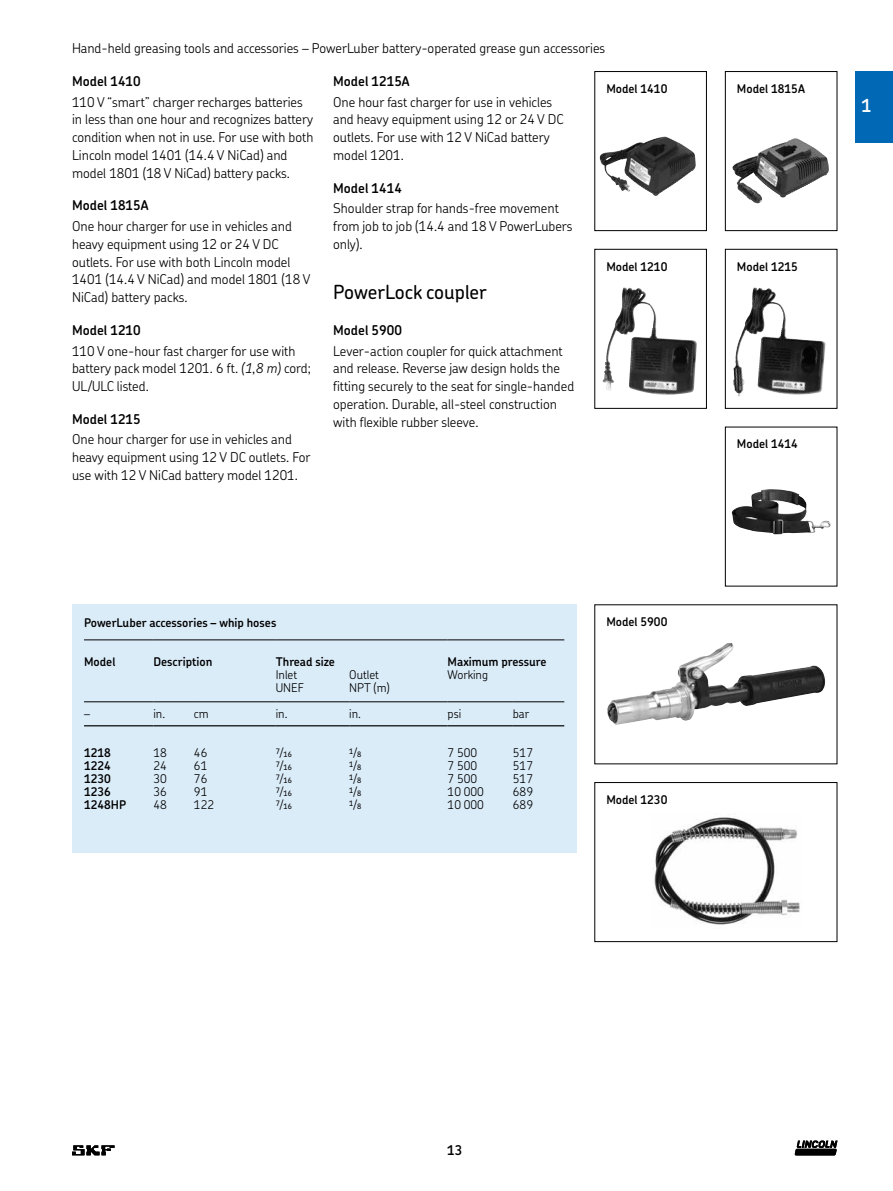
<style>
.page{position:relative;width:893px;height:1191px;background:#fff}
.page>*{position:absolute;margin:0;border:0;box-sizing:border-box;transform-origin:0 0}
.t1{font:500 19.5px "SKF Chevin";color:#000}
.t2{font:600 18px "SKF Chevin";color:#fff}
.t3{font:300 13.5px/17.9px "SKF Chevin";color:#000}
.t4{font:600 13.5px "SKF Chevin";color:#000}
.t5{font:600 12px "SKF Chevin";color:#000}
.t6{font:300 12px/13px "SKF Chevin";color:#000}
.t7{font:500 7.5px "SKF Chevin";color:#000}
.s1{font-style:italic}
.s2{font-weight:300;font-size:12px}
</style>
<div class="page">
<svg style="left:72px;top:1145px;width:43px;height:10px"></svg>
<svg style="left:794px;top:1140px;width:43px;height:15px"></svg>
<div style="left:855px;top:71px;width:37px;height:71px;background:#0068b5"></div>
<div style="left:72px;top:604px;width:504px;height:249px;background:#dbecf9"></div>
<img style="left:731px;top:489px;width:99px;height:45px">
<img style="left:732px;top:139px;width:73px;height:64px">
<div style="left:724px;top:71px;width:113px;height:160px;border:1px solid #000"></div>
<svg style="left:624px;top:287px;width:73px;height:108px"></svg>
<img style="left:602px;top:287px;width:22px;height:104px">
<div style="left:594px;top:249px;width:112px;height:160px;border:1px solid #000"></div>
<svg style="left:754px;top:287px;width:72px;height:108px"></svg>
<img style="left:733px;top:288px;width:21px;height:108px">
<div style="left:724px;top:249px;width:113px;height:160px;border:1px solid #000"></div>
<img style="left:654px;top:817px;width:146px;height:108px">
<div style="left:594px;top:782px;width:243px;height:160px;border:1px solid #000"></div>
<img style="left:599px;top:137px;width:65px;height:55px">
<div style="left:594px;top:71px;width:112px;height:160px;border:1px solid #000"></div>
<hr style="left:84px;top:640px;width:69px;height:1px;background:#000">
<hr style="left:153px;top:640px;width:123px;height:1px;background:#000">
<hr style="left:276px;top:640px;width:171px;height:1px;background:#000">
<hr style="left:447px;top:640px;width:117px;height:1px;background:#000">
<hr style="left:84px;top:702px;width:69px;height:1px;background:#000">
<hr style="left:84px;top:725px;width:69px;height:1px;background:#000">
<hr style="left:153px;top:702px;width:41px;height:1px;background:#000">
<hr style="left:153px;top:725px;width:41px;height:1px;background:#000">
<hr style="left:194px;top:702px;width:82px;height:1px;background:#000">
<hr style="left:194px;top:725px;width:82px;height:1px;background:#000">
<hr style="left:276px;top:702px;width:73px;height:1px;background:#000">
<hr style="left:276px;top:725px;width:73px;height:1px;background:#000">
<hr style="left:349px;top:702px;width:98px;height:1px;background:#000">
<hr style="left:349px;top:725px;width:98px;height:1px;background:#000">
<hr style="left:447px;top:702px;width:66px;height:1px;background:#000">
<hr style="left:447px;top:725px;width:66px;height:1px;background:#000">
<hr style="left:513px;top:702px;width:51px;height:1px;background:#000">
<hr style="left:513px;top:725px;width:51px;height:1px;background:#000">
<img style="left:607px;top:643px;width:139px;height:82px">
<p class="t3" style="left:72px;top:39px;width:534px">Hand-held greasing tools and accessories – PowerLuber battery-operated grease gun accessories</p>
<p class="t4" style="left:72px;top:72px;width:70px">Model 1410</p>
<p class="t3" style="left:72px;top:93px;width:243px">110 V “smart” charger recharges batteries in less than one hour and recognizes battery condition when not in use. For use with both Lincoln model 1401 (14.4 V NiCad) and model 1801 (18 V NiCad) battery packs.</p>
<p class="t4" style="left:72px;top:197px;width:78px">Model 1815A</p>
<p class="t3" style="left:72px;top:217px;width:240px">One hour charger for use in vehicles and heavy equipment using 12 or 24 V DC outlets. For use with both Lincoln model 1401 (14.4 V NiCad) and model 1801 (18 V NiCad) battery packs.</p>
<p class="t4" style="left:72px;top:321px;width:70px">Model 1210</p>
<p class="t3" style="left:72px;top:341px;width:240px">110 V one-hour fast charger for use with battery pack model 1201. 6 ft. <span class="s1">(1,8 m)</span> cord;<br>UL/ULC listed.</p>
<p class="t4" style="left:72px;top:410px;width:70px">Model 1215</p>
<p class="t3" style="left:72px;top:430px;width:240px">One hour charger for use in vehicles and heavy equipment using 12 V DC outlets. For use with 12 V NiCad battery model 1201.</p>
<p class="t4" style="left:333px;top:72px;width:78px">Model 1215A</p>
<p class="t3" style="left:333px;top:93px;width:232px">One hour fast charger for use in vehicles and heavy equipment using 12 or 24 V DC outlets. For use with 12 V NiCad battery model 1201.</p>
<p class="t4" style="left:333px;top:179px;width:70px">Model 1414</p>
<p class="t3" style="left:333px;top:199px;width:241px">Shoulder strap for hands-free movement from job to job (14.4 and 18 V PowerLubers only).</p>
<h1 class="t1" style="left:333px;top:279px;width:155px">PowerLock coupler</h1>
<p class="t4" style="left:333px;top:321px;width:70px">Model 5900</p>
<p class="t3" style="left:333px;top:341px;width:242px">Lever-action coupler for quick attachment and release. Reverse jaw design holds the fitting securely to the seat for single-handed operation. Durable, all-steel construction with flexible rubber sleeve.</p>
<p class="t5" style="left:606px;top:81px;width:63px">Model 1410</p>
<p class="t5" style="left:736px;top:81px;width:69px">Model 1815A</p>
<p class="t5" style="left:606px;top:258px;width:63px">Model 1210</p>
<p class="t5" style="left:736px;top:258px;width:63px">Model 1215</p>
<p class="t5" style="left:736px;top:436px;width:63px">Model 1414</p>
<p class="t5" style="left:84px;top:614px;width:194px">PowerLuber accessories – whip hoses</p>
<p class="t5" style="left:84px;top:653px;width:33px">Model</p>
<p class="t5" style="left:153px;top:653px;width:60px">Description</p>
<p class="t5" style="left:276px;top:653px;width:61px">Thread size</p>
<p class="t5" style="left:447px;top:653px;width:100px">Maximum pressure</p>
<p class="t6" style="left:276px;top:668px;width:30px">Inlet<br>UNEF</p>
<p class="t6" style="left:349px;top:668px;width:42px">Outlet<br>NPT (m)</p>
<p class="t6" style="left:447px;top:668px;width:42px">Working</p>
<p class="t6" style="left:84px;top:707px;width:7px">–</p>
<p class="t6" style="left:153px;top:707px;width:57px">in. cm</p>
<p class="t6" style="left:276px;top:707px;width:13px">in.</p>
<p class="t6" style="left:349px;top:707px;width:13px">in.</p>
<p class="t6" style="left:447px;top:707px;width:15px">psi</p>
<p class="t6" style="left:513px;top:707px;width:18px">bar</p>
<p class="t5" style="left:84px;top:745px;width:28px">1218</p>
<p class="t6" style="left:153px;top:746px;width:15px">18</p>
<p class="t6" style="left:194px;top:746px;width:15px">46</p>
<p class="t7" style="left:276px;top:749px;width:18px">7<span class="s2">/</span>16</p>
<p class="t7" style="left:349px;top:748px;width:14px">1<span class="s2">/</span>8</p>
<p class="t6" style="left:447px;top:746px;width:31px">7 500</p>
<p class="t6" style="left:513px;top:746px;width:22px">517</p>
<p class="t5" style="left:84px;top:758px;width:28px">1224</p>
<p class="t6" style="left:153px;top:759px;width:15px">24</p>
<p class="t6" style="left:194px;top:759px;width:15px">61</p>
<p class="t7" style="left:276px;top:762px;width:18px">7<span class="s2">/</span>16</p>
<p class="t7" style="left:349px;top:761px;width:14px">1<span class="s2">/</span>8</p>
<p class="t6" style="left:447px;top:759px;width:31px">7 500</p>
<p class="t6" style="left:513px;top:759px;width:22px">517</p>
<p class="t5" style="left:84px;top:771px;width:28px">1230</p>
<p class="t6" style="left:153px;top:772px;width:15px">30</p>
<p class="t6" style="left:194px;top:772px;width:15px">76</p>
<p class="t7" style="left:276px;top:775px;width:18px">7<span class="s2">/</span>16</p>
<p class="t7" style="left:349px;top:774px;width:14px">1<span class="s2">/</span>8</p>
<p class="t6" style="left:447px;top:772px;width:31px">7 500</p>
<p class="t6" style="left:513px;top:772px;width:22px">517</p>
<p class="t5" style="left:84px;top:784px;width:28px">1236</p>
<p class="t6" style="left:153px;top:785px;width:15px">36</p>
<p class="t6" style="left:194px;top:785px;width:15px">91</p>
<p class="t7" style="left:276px;top:788px;width:18px">7<span class="s2">/</span>16</p>
<p class="t7" style="left:349px;top:787px;width:14px">1<span class="s2">/</span>8</p>
<p class="t6" style="left:447px;top:785px;width:38px">10 000</p>
<p class="t6" style="left:513px;top:785px;width:22px">689</p>
<p class="t5" style="left:84px;top:797px;width:44px">1248HP</p>
<p class="t6" style="left:153px;top:798px;width:15px">48</p>
<p class="t6" style="left:194px;top:798px;width:22px">122</p>
<p class="t7" style="left:276px;top:801px;width:18px">7<span class="s2">/</span>16</p>
<p class="t7" style="left:349px;top:800px;width:14px">1<span class="s2">/</span>8</p>
<p class="t6" style="left:447px;top:798px;width:38px">10 000</p>
<p class="t6" style="left:513px;top:798px;width:22px">689</p>
<p class="t5" style="left:606px;top:614px;width:63px">Model 5900</p>
<p class="t5" style="left:606px;top:792px;width:63px">Model 1230</p>
<h2 class="t2" style="left:861px;top:94px;width:12px">1</h2>
<p class="t4" style="left:447px;top:1142px;width:17px">13</p>
</div>
